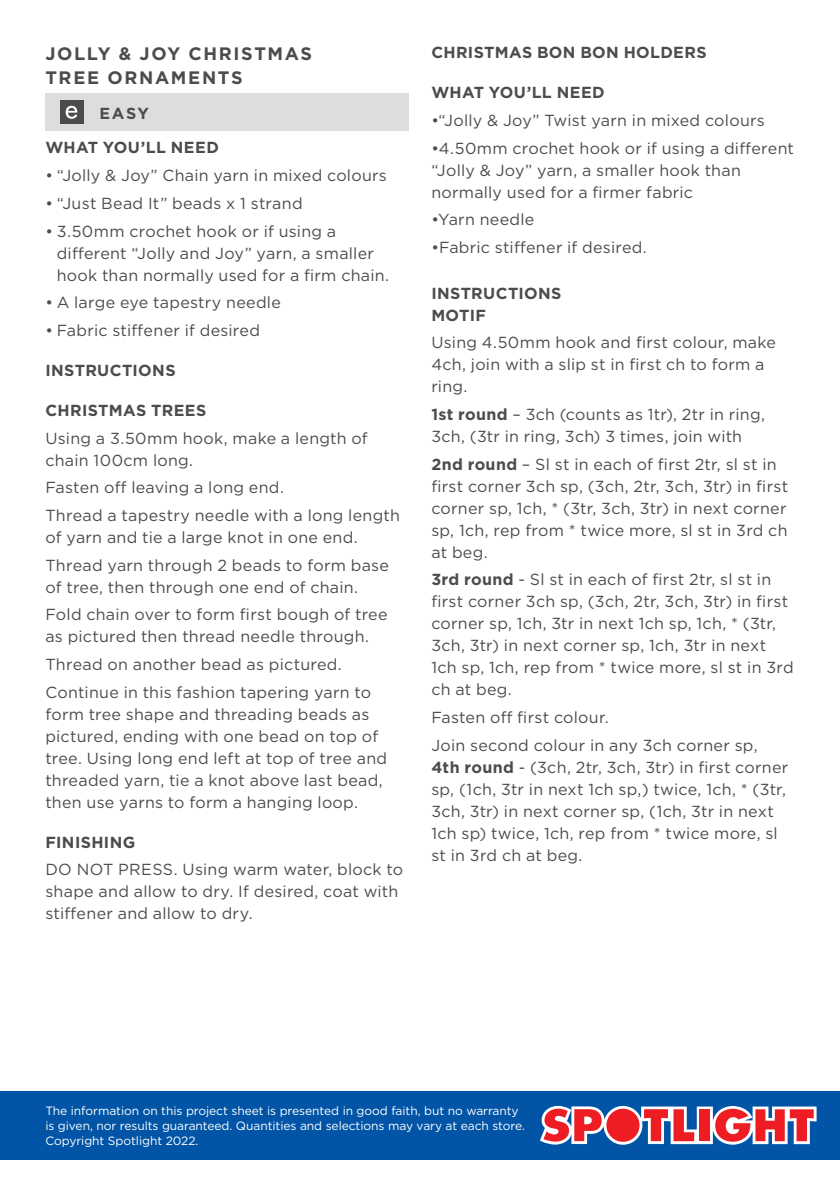
<style>
.page{position:relative;width:840px;height:1191px;background:#fff}
.page>*{position:absolute;margin:0;border:0;box-sizing:border-box;transform-origin:0 0}
.COPY{font:700 18px/24px "Gotham";letter-spacing:.09em;color:#4b4c4d}
.COPY-2{font:16px/22px "Gotham";letter-spacing:.015em;color:#4b4c4d}
.COPY-3{font:700 16px "Gotham";letter-spacing:.025em;color:#4b4c4d}
.t1{font:12px/15px "Gotham";letter-spacing:-.005em;color:#fff}
.s1{font-weight:700}
</style>
<div class="page">
<div style="left:0;top:1090px;width:839px;height:69px;background:#0154a6"></div>
<svg style="left:540px;top:1106px;width:276px;height:38px;background:#c77183"></svg>
<div style="left:45px;top:94px;width:363px;height:37px;background:#dcdddf"></div>
<div style="left:60px;top:100px;width:23px;height:24px;background:#4b4c4d"></div>
<svg style="left:66px;top:106px;width:11px;height:13px"></svg>
<p class="COPY" style="left:45px;top:41px;width:268px">JOLLY &amp; JOY CHRISTMAS<br>TREE ORNAMENTS</p>
<p class="COPY-3" style="left:99px;top:102px;width:51px">EASY</p>
<p class="COPY-3" style="left:45px;top:137px;width:175px">WHAT YOU’LL NEED</p>
<p class="COPY-2" style="left:45px;top:164px;width:343px">• “Jolly &amp; Joy” Chain yarn in mixed colours</p>
<p class="COPY-2" style="left:45px;top:192px;width:258px">• “Just Bead It” beads x 1 strand</p>
<p class="COPY-2" style="left:57px;top:219px;width:333px;text-indent:-11px">• 3.50mm crochet hook or if using a different “Jolly and Joy” yarn, a smaller hook than normally used for a firm chain.</p>
<p class="COPY-2" style="left:45px;top:291px;width:237px">• A large eye tapestry needle</p>
<p class="COPY-2" style="left:45px;top:319px;width:216px">• Fabric stiffener if desired</p>
<p class="COPY-3" style="left:45px;top:359px;width:132px">INSTRUCTIONS</p>
<p class="COPY-3" style="left:45px;top:399px;width:162px">CHRISTMAS TREES</p>
<p class="COPY-2" style="left:45px;top:426px;width:324px">Using a 3.50mm hook, make a length of chain 100cm long.</p>
<p class="COPY-2" style="left:45px;top:476px;width:240px">Fasten off leaving a long end.</p>
<p class="COPY-2" style="left:45px;top:504px;width:356px">Thread a tapestry needle with a long length of yarn and tie a large knot in one end.</p>
<p class="COPY-2" style="left:45px;top:553px;width:345px">Thread yarn through 2 beads to form base of tree, then through one end of chain.</p>
<p class="COPY-2" style="left:45px;top:603px;width:343px">Fold chain over to form first bough of tree as pictured then thread needle through.</p>
<p class="COPY-2" style="left:45px;top:653px;width:298px">Thread on another bead as pictured.</p>
<p class="COPY-2" style="left:45px;top:680px;width:343px">Continue in this fashion tapering yarn to form tree shape and threading beads as pictured, ending with one bead on top of tree. Using long end left at top of tree and threaded yarn, tie a knot above last bead, then use yarns to form a hanging loop.</p>
<p class="COPY-3" style="left:45px;top:831px;width:91px">FINISHING</p>
<p class="COPY-2" style="left:45px;top:858px;width:359px">DO NOT PRESS. Using warm water, block to shape and allow to dry. If desired, coat with stiffener and allow to dry.</p>
<p class="COPY-3" style="left:431px;top:42px;width:277px">CHRISTMAS BON BON HOLDERS</p>
<p class="COPY-3" style="left:431px;top:82px;width:175px">WHAT YOU’LL NEED</p>
<p class="COPY-2" style="left:431px;top:109px;width:335px">•“Jolly &amp; Joy” Twist yarn in mixed colours</p>
<p class="COPY-2" style="left:431px;top:136px;width:364px">•4.50mm crochet hook or if using a different “Jolly &amp; Joy” yarn, a smaller hook than normally used for a firmer fabric</p>
<p class="COPY-2" style="left:431px;top:208px;width:104px">•Yarn needle</p>
<p class="COPY-2" style="left:431px;top:236px;width:217px">•Fabric stiffener if desired.</p>
<p class="COPY-3" style="left:431px;top:282px;width:132px">INSTRUCTIONS</p>
<p class="COPY-3" style="left:431px;top:304px;width:56px">MOTIF</p>
<p class="COPY-2" style="left:431px;top:331px;width:346px">Using 4.50mm hook and first colour, make<br>4ch, join with a slip st in first ch to form a ring.</p>
<p class="COPY-2" style="left:431px;top:403px;width:335px"><span class="s1">1st round</span> – 3ch (counts as 1tr), 2tr in ring,<br>3ch, (3tr in ring, 3ch) 3 times, join with</p>
<p class="COPY-2" style="left:431px;top:453px;width:358px"><span class="s1">2nd round</span> – Sl st in each of first 2tr, sl st in first corner 3ch sp, (3ch, 2tr, 3ch, 3tr) in first corner sp, 1ch, * (3tr, 3ch, 3tr) in next corner sp, 1ch, rep from * twice more, sl st in 3rd ch at beg.</p>
<p class="COPY-2" style="left:431px;top:568px;width:363px"><span class="s1">3rd round</span> - Sl st in each of first 2tr, sl st in first corner 3ch sp, (3ch, 2tr, 3ch, 3tr) in first corner sp, 1ch, 3tr in next 1ch sp, 1ch, * (3tr, 3ch, 3tr) in next corner sp, 1ch, 3tr in next 1ch sp, 1ch, rep from * twice more, sl st in 3rd ch at beg.</p>
<p class="COPY-2" style="left:431px;top:706px;width:179px">Fasten off first colour.</p>
<p class="COPY-2" style="left:431px;top:734px;width:358px">Join second colour in any 3ch corner sp, <span class="s1">4th round</span> - (3ch, 2tr, 3ch, 3tr) in first corner sp, (1ch, 3tr in next 1ch sp,) twice, 1ch, * (3tr, 3ch, 3tr) in next corner sp, (1ch, 3tr in next 1ch sp) twice, 1ch, rep from * twice more, sl st in 3rd ch at beg.</p>
<p class="t1" style="left:45px;top:1103px;width:481px">The information on this project sheet is presented in good faith, but no warranty is given, nor results guaranteed. Quantities and selections may vary at each store.<br>Copyright Spotlight 2022.</p>
</div>
